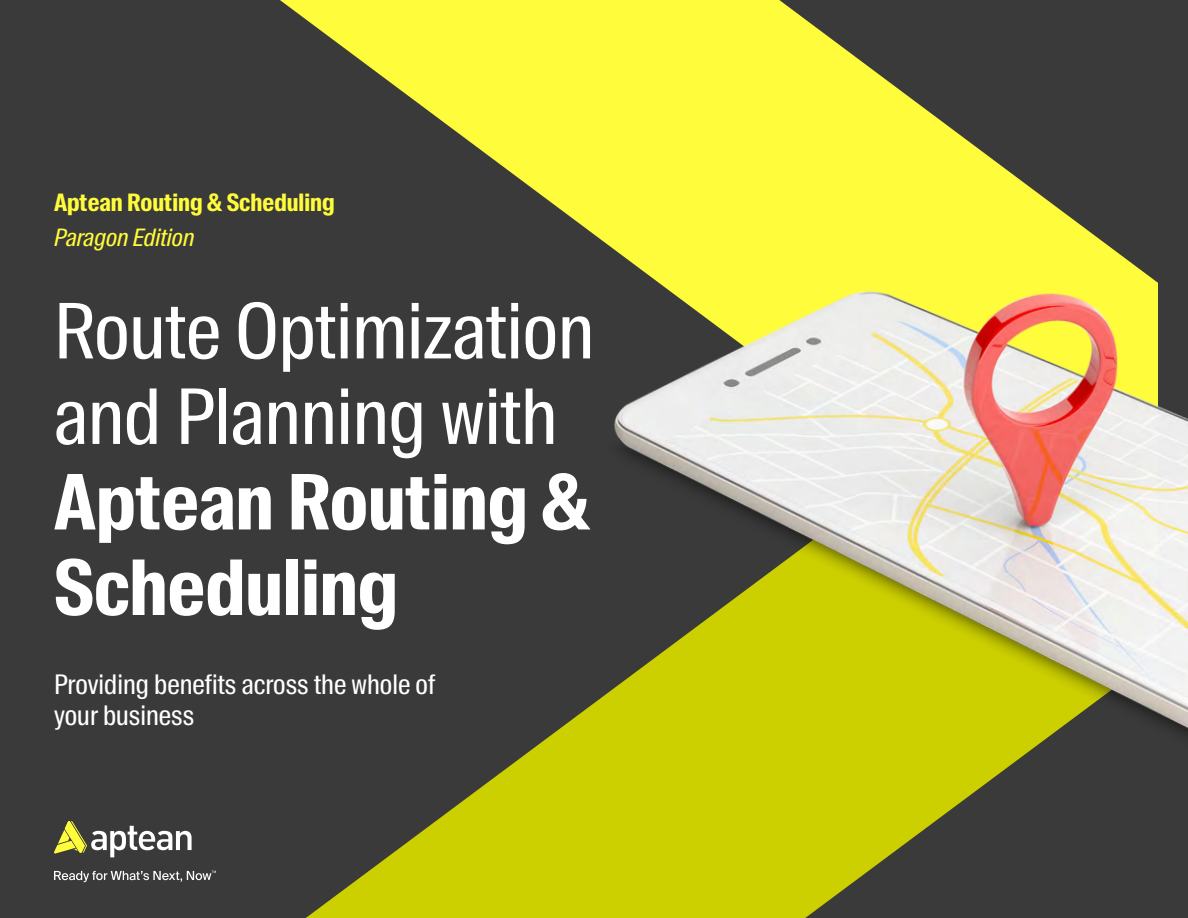
<style>
.page{position:relative;width:1188px;height:918px;background:#3a3a3a}
.page>*{position:absolute;margin:0;border:0;box-sizing:border-box;transform-origin:0 0}
.t1{font:76.5px/85.5px "Suisse Intl Cond";color:#fff}
.t2{font:700 76.5px/85.5px "Suisse Intl Cond";color:#fff}
.t3{font:27px/31.5px "Suisse Intl Cond";color:#fff}
.t4{font:700 24px "Suisse Intl Cond";color:#fffc3b}
.t5{font:italic 24px "Suisse Intl Cond";color:#fffc3b}
</style>
<div class="page">
<svg style="left:306px;top:756px;width:561px;height:162px;fill:#cccf00"></svg>
<svg style="left:280px;top:0;width:756px;height:192px;fill:#fffc3b"></svg>
<svg style="left:54px;top:821px;width:138px;height:36px"></svg>
<svg style="left:54px;top:871px;width:162px;height:11px"></svg>
<img style="left:523px;top:192px;width:665px;height:680px">
<p class="t4" style="left:54px;top:189px;width:282px">Aptean Routing &amp; Scheduling</p>
<p class="t5" style="left:54px;top:223px;width:142px">Paragon Edition</p>
<h1 class="t1" style="left:54px;top:289px;width:542px">Route Optimization and Planning with</h1>
<h1 class="t2" style="left:54px;top:460px;width:539px">Aptean Routing &amp;<br>Scheduling</h1>
<p class="t3" style="left:54px;top:668px;width:383px">Providing benefits across the whole of your business</p>
</div>
